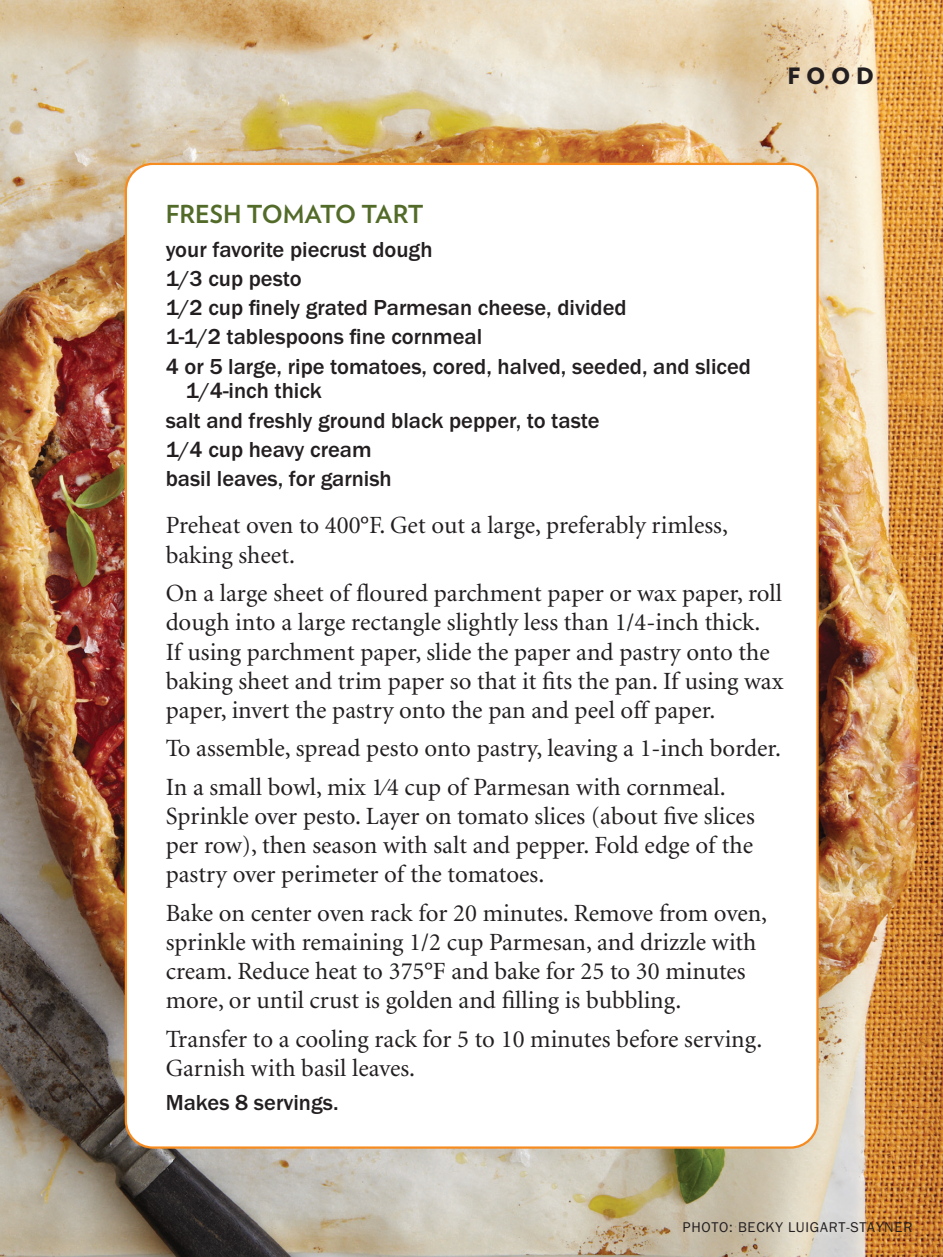
<style>
.page{position:relative;width:943px;height:1257px;background:#fff}
.page>*{position:absolute;margin:0;border:0;box-sizing:border-box;transform-origin:0 0}
.t1{font:24.75px/29.2px "Minion";color:#231f20}
.t2{font:700 24.75px "Verlag";color:#536b29}
.t3{font:500 22.5px/29.2px "Franklin Gothic EF";color:#231f20}
.t4{font:900 22.5px "Verlag";color:#231f20}
.t5{font:14.62px "Franklin Gothic EF";letter-spacing:.05em;color:#231f20}
</style>
<div class="page">
<img style="left:0;top:0;width:942px;height:1256px">
<div style="left:126px;top:164px;width:691px;height:983px;background:#fff;border-radius:27px"></div>
<p class="t4" style="left:787px;top:57px;width:88px">FOOD</p>
<p class="t2" style="left:166px;top:194px;width:259px">FRESH TOMATO TART</p>
<p class="t3" style="left:166px;top:235px;width:586px">your favorite piecrust dough<br>1/3 cup pesto<br>1/2 cup finely grated Parmesan cheese, divided<br>1-1/2 tablespoons fine cornmeal<br>4 or 5 large, ripe tomatoes, cored, halved, seeded, and sliced</p>
<p class="t3" style="left:166px;top:376px;width:435px;text-indent:20px">1/4-inch thick<br>salt and freshly ground black pepper, to taste<br>1/4 cup heavy cream<br>basil leaves, for garnish</p>
<p class="t1" style="left:166px;top:512px;width:563px">Preheat oven to 400°F. Get out a large, preferably rimless, baking sheet.</p>
<p class="t1" style="left:166px;top:579px;width:619px">On a large sheet of floured parchment paper or wax paper, roll dough into a large rectangle slightly less than 1/4-inch thick.<br>If using parchment paper, slide the paper and pastry onto the baking sheet and trim paper so that it fits the pan. If using wax paper, invert the pastry onto the pan and peel off paper.</p>
<p class="t1" style="left:166px;top:730px;width:617px;line-height:38.2px">To assemble, spread pesto onto pastry, leaving a 1-inch border.<br>In a small bowl, mix 1⁄4 cup of Parmesan with cornmeal.</p>
<p class="t1" style="left:166px;top:802px;width:590px;text-align:justify">Sprinkle over pesto. Layer on tomato slices (about five slices per row), then season with salt and pepper. Fold edge of the pastry over perimeter of the tomatoes.</p>
<p class="t1" style="left:166px;top:899px;width:603px">Bake on center oven rack for 20 minutes. Remove from oven, sprinkle with remaining 1/2 cup Parmesan, and drizzle with cream. Reduce heat to 375°F and bake for 25 to 30 minutes more, or until crust is golden and filling is bubbling.</p>
<p class="t1" style="left:166px;top:1025px;width:598px">Transfer to a cooling rack for 5 to 10 minutes before serving.<br>Garnish with basil leaves.</p>
<p class="t3" style="left:166px;top:1087px;width:174px">Makes 8 servings.</p>
<p class="t5" style="left:682px;top:1219px;width:231px">PHOTO: BECKY LUIGART-STAYNER</p>
</div>
